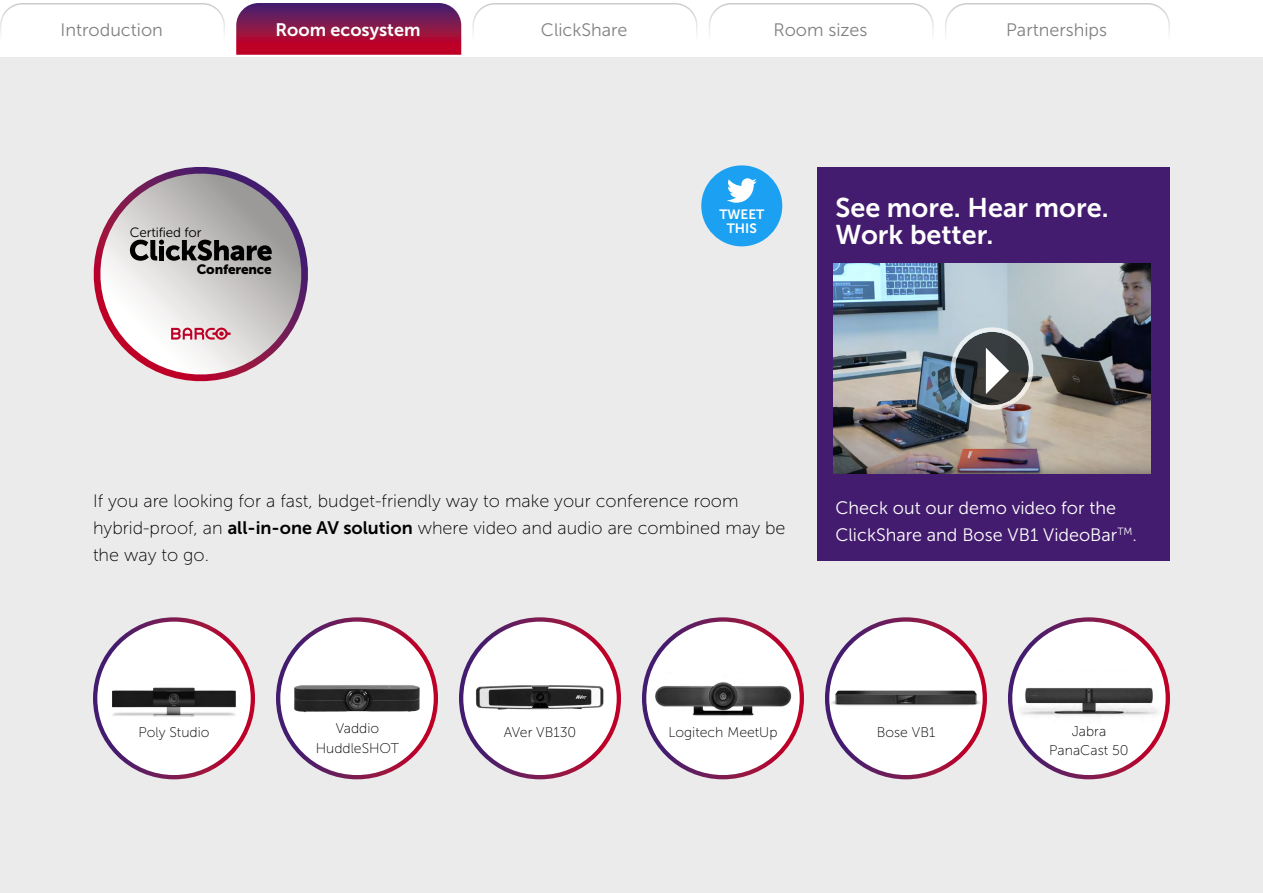
<style>
.page{position:relative;width:1263px;height:893px;background:#fff}
.page>*{position:absolute;margin:0;border:0;box-sizing:border-box;transform-origin:0 0}
.t1{font:27px/27px "Museo Sans 700";color:#fff}
.t2{font:18px/27px "Museo Sans 100";color:#000}
.t3{font:18px/27px "Museo Sans 300";color:#fff}
.t4{font:18px "Museo Sans 300";color:#000}
.t5{font:18px "Museo Sans 700";color:#fff}
.t6{font:14.1px/19.5px "Museo Sans 100";color:#000;text-align:center}
.t7{font:13.5px "Museo Sans 300";letter-spacing:-.01em;color:#000}
.t8{font:13.5px "Museo Sans 900";letter-spacing:-.01em;color:#000}
.t9{font:13.5px/13.5px "Museo Sans 700";color:#fff;text-align:center}
.s1{font-family:"Museo Sans 700"}
</style>
<div class="page">
<svg style="left:0;top:3px;width:225px;height:31px"></svg>
<svg style="left:472px;top:3px;width:226px;height:31px"></svg>
<svg style="left:945px;top:3px;width:225px;height:31px"></svg>
<svg style="left:709px;top:3px;width:225px;height:31px"></svg>
<svg style="left:236px;top:3px;width:225px;height:52px"></svg>
<div style="left:0;top:58px;width:1263px;height:835px;background:#ebebeb"></div>
<div style="left:461px;top:619px;width:158px;height:158px;background:#fff;border-radius:50%"></div>
<img style="left:461px;top:646px;width:158px;height:105px">
<div style="left:459px;top:617px;width:162px;height:162px;border:4px solid #fff;border-radius:50%"></div>
<div style="left:485px;top:726px;width:109px;height:10px;background:#fff"></div>
<svg style="left:644px;top:619px;width:158px;height:158px;fill:#fff"></svg>
<img style="left:652px;top:645px;width:143px;height:107px">
<div style="left:642px;top:617px;width:162px;height:162px;border:4px solid #fff;border-radius:50%"></div>
<div style="left:668px;top:726px;width:109px;height:10px;background:#fff"></div>
<div style="left:95px;top:619px;width:158px;height:158px;background:#fff;border-radius:50%"></div>
<img style="left:112px;top:687px;width:124px;height:30px">
<div style="left:93px;top:617px;width:162px;height:162px;border:4px solid #fff;border-radius:50%"></div>
<div style="left:278px;top:619px;width:158px;height:158px;background:#fff;border-radius:50%"></div>
<img style="left:294px;top:685px;width:126px;height:27px">
<div style="left:276px;top:617px;width:162px;height:162px;border:4px solid #fff;border-radius:50%"></div>
<div style="left:827px;top:619px;width:158px;height:158px;background:#fff;border-radius:50%"></div>
<img style="left:827px;top:677px;width:158px;height:43px">
<div style="left:825px;top:617px;width:162px;height:162px;border:4px solid #fff;border-radius:50%"></div>
<svg style="left:1010px;top:619px;width:158px;height:158px;fill:#fff"></svg>
<img style="left:1010px;top:631px;width:158px;height:122px">
<div style="left:1008px;top:617px;width:162px;height:162px;border:4px solid #fff;border-radius:50%"></div>
<div style="left:817px;top:168px;width:353px;height:393px;background:#431b6f"></div>
<img style="left:834px;top:264px;width:316px;height:209px">
<svg style="left:953px;top:330px;width:78px;height:77px;fill:#373b3b"></svg>
<div style="left:951px;top:327px;width:82px;height:83px;border:4px solid #fff;border-radius:50%"></div>
<svg style="left:986px;top:348px;width:23px;height:46px"></svg>
<svg style="left:93px;top:167px;width:215px;height:215px"></svg>
<svg style="left:130px;top:240px;width:142px;height:21px"></svg>
<svg style="left:171px;top:328px;width:60px;height:12px"></svg>
<div style="left:701px;top:165px;width:81px;height:81px;background:#1ca1f2;border-radius:50%"></div>
<svg style="left:727px;top:178px;width:30px;height:25px"></svg>
<p class="t4" style="left:61px;top:20px;width:104px">Introduction</p>
<p class="t5" style="left:275px;top:19px;width:146px">Room ecosystem</p>
<p class="t4" style="left:541px;top:20px;width:88px">ClickShare</p>
<p class="t4" style="left:773px;top:20px;width:96px">Room sizes</p>
<p class="t4" style="left:1006px;top:20px;width:102px">Partnerships</p>
<p class="t7" style="left:130px;top:225px;width:73px">Certified for</p>
<p class="t8" style="left:197px;top:262px;width:77px">Conference</p>
<p class="t9" style="left:719px;top:208px;width:46px">TWEET<br>THIS</p>
<h1 class="t1" style="left:835px;top:194px;width:275px">See more. Hear more.<br>Work better.</h1>
<p class="t2" style="left:93px;top:488px;width:694px">If you are looking for a fast, budget-friendly way to make your conference room hybrid-proof, an <span class="s1">all-in-one AV solution</span> where video and audio are combined may be the way to go.</p>
<p class="t3" style="left:835px;top:494px;width:303px">Check out our demo video for the<br>ClickShare and Bose VB1 VideoBar<sup>TM</sup>.</p>
<p class="t6" style="left:139px;top:722px;width:72px">Poly Studio</p>
<p class="t6" style="left:336px;top:719px;width:45px">Vaddio</p>
<p class="t6" style="left:668px;top:722px;width:111px">Logitech MeetUp</p>
<p class="t6" style="left:316px;top:738px;width:85px">HuddleSHOT</p>
<p class="t6" style="left:504px;top:722px;width:74px">AVer VB130</p>
<p class="t6" style="left:877px;top:722px;width:60px">Bose VB1</p>
<p class="t6" style="left:1049px;top:721px;width:81px">Jabra<br>PanaCast 50</p>
</div>
